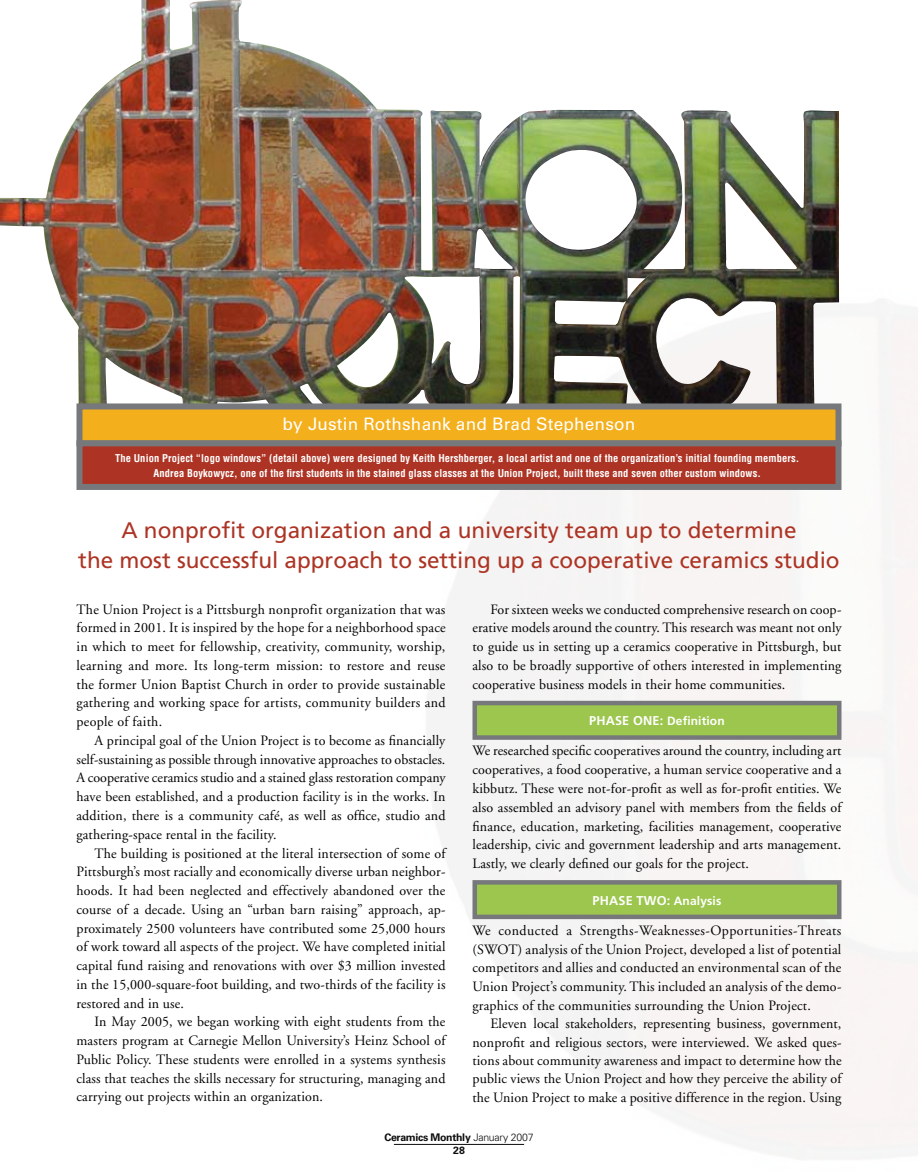
<style>
.page{position:relative;width:918px;height:1175px;background:#fff}
.page>*{position:absolute;margin:0;border:0;box-sizing:border-box;transform-origin:0 0}
.t1{font:22.5px/30px "Frutiger";color:#ad3424;text-align:center}
.t2{font:17.25px "Univers";letter-spacing:.01em;color:#fff}
.t3{font:14.25px/18.8px "Adobe Garamond";letter-spacing:.01em;color:#000;text-align:justify}
.t4{font:700 12.75px "Frutiger";letter-spacing:.01em;color:#fff}
.t5{font:700 12px "Frutiger";letter-spacing:.01em;color:#fff}
.t6{font:700 condensed 10.5px/15px "Helvetica";letter-spacing:.01em;color:#fff;text-align:center}
.t7{font:700 10.5px/13.8px "Univers";letter-spacing:-.03em;color:#000;text-align:center}
.s1{font-size:12.75px}
.s2{font-size:12px}
.s3{font-weight:300}
</style>
<div class="page">
<img style="left:393px;top:297px;width:525px;height:862px">
<img style="left:0;top:0;width:839px;height:403px">
<div style="left:475px;top:703px;width:364px;height:34px;background:#9cc64d"></div>
<div style="left:472px;top:700px;width:370px;height:40px;border:4px solid #76787b"></div>
<div style="left:475px;top:882px;width:364px;height:34px;background:#9cc64d"></div>
<div style="left:472px;top:880px;width:370px;height:39px;border:4px solid #76787b"></div>
<div style="left:80px;top:406px;width:758px;height:37px;background:#f3af1c"></div>
<div style="left:76px;top:403px;width:766px;height:43px;border:6px solid #76787b"></div>
<div style="left:80px;top:443px;width:758px;height:44px;background:#ad3424"></div>
<div style="left:76px;top:440px;width:766px;height:50px;border:6px solid #76787b"></div>
<p class="t2" style="left:283px;top:414px;width:354px">by Justin Rothshank and Brad Stephenson</p>
<p class="t6" style="left:115px;top:450px;width:686px">The Union Project “logo windows” (detail above) were designed by Keith Hershberger, a local artist and one of the organization’s initial founding members.<br>Andrea Boykowycz, one of the first students in the stained glass classes at the Union Project, built these and seven other custom windows.</p>
<h1 class="t1" style="left:78px;top:515px;width:763px">A nonprofit organization and a university team up to determine<br>the most successful approach to setting up a cooperative ceramics studio</h1>
<p class="t3" style="left:76px;top:600px;width:371px">The Union Project is a Pittsburgh nonprofit organization that was formed in 2001. It is inspired by the hope for a neighborhood space in which to meet for fellowship, creativity, community, worship, learning and more. Its long-term mission: to restore and reuse the former Union Baptist Church in order to provide sustainable gathering and working space for artists, community builders and people of faith.</p>
<p class="t3" style="left:76px;top:731px;width:371px;text-indent:18px">A principal goal of the Union Project is to become as financially self-sustaining as possible through innovative approaches to obstacles.<br>A cooperative ceramics studio and a stained glass restoration company have been established, and a production facility is in the works. In addition, there is a community café, as well as office, studio and gathering-space rental in the facility.</p>
<p class="t3" style="left:76px;top:844px;width:371px;text-indent:18px">The building is positioned at the literal intersection of some of Pittsburgh’s most racially and economically diverse urban neighbor&shy;hoods. It had been neglected and effectively abandoned over the course of a decade. Using an “urban barn raising” approach, ap&shy;proximately 2500 volunteers have contributed some 25,000 hours of work toward all aspects of the project. We have completed initial capital fund raising and renovations with over $3 million invested in the 15,000-square-foot building, and two-thirds of the facility is restored and in use.</p>
<p class="t3" style="left:76px;top:1012px;width:371px;text-indent:18px">In May 2005, we began working with eight students from the masters program at Carnegie Mellon University’s Heinz School of Public Policy. These students were enrolled in a systems synthesis class that teaches the skills necessary for structuring, managing and carrying out projects within an organization.</p>
<p class="t3" style="left:472px;top:600px;width:371px;text-indent:18px">For sixteen weeks we conducted comprehensive research on coop&shy;erative models around the country. This research was meant not only to guide us in setting up a ceramics cooperative in Pittsburgh, but also to be broadly supportive of others interested in implementing cooperative business models in their home communities.</p>
<p class="t5" style="left:589px;top:714px;width:137px"><span class="s1">PHASE ONE:</span> DEFINITION</p>
<p class="t3" style="left:472px;top:742px;width:371px">We researched specific cooperatives around the country, including art cooperatives, a food cooperative, a human service cooperative and a kibbutz. These were not-for-profit as well as for-profit entities. We also assembled an advisory panel with members from the fields of finance, education, marketing, facilities management, cooperative leadership, civic and government leadership and arts management.<br>Lastly, we clearly defined our goals for the project.</p>
<p class="t4" style="left:593px;top:892px;width:130px">PHASE TWO: <span class="s2">ANALYSIS</span></p>
<p class="t3" style="left:472px;top:921px;width:371px">We conducted a Strengths-Weaknesses-Opportunities-Threats (SWOT) analysis of the Union Project, developed a list of potential competitors and allies and conducted an environmental scan of the Union Project’s community. This included an analysis of the demo&shy;graphics of the communities surrounding the Union Project.</p>
<p class="t3" style="left:472px;top:1014px;width:371px;line-height:18.3px;text-indent:18px">Eleven local stakeholders, representing business, government, nonprofit and religious sectors, were interviewed. We asked ques&shy;tions about community awareness and impact to determine how the public views the Union Project and how they perceive the ability of the Union Project to make a positive difference in the region. Using</p>
<p class="t7" style="left:384px;top:1130px;width:151px">Ceramics Monthly <span class="s3">January 2007<br></span>28</p>
</div>
